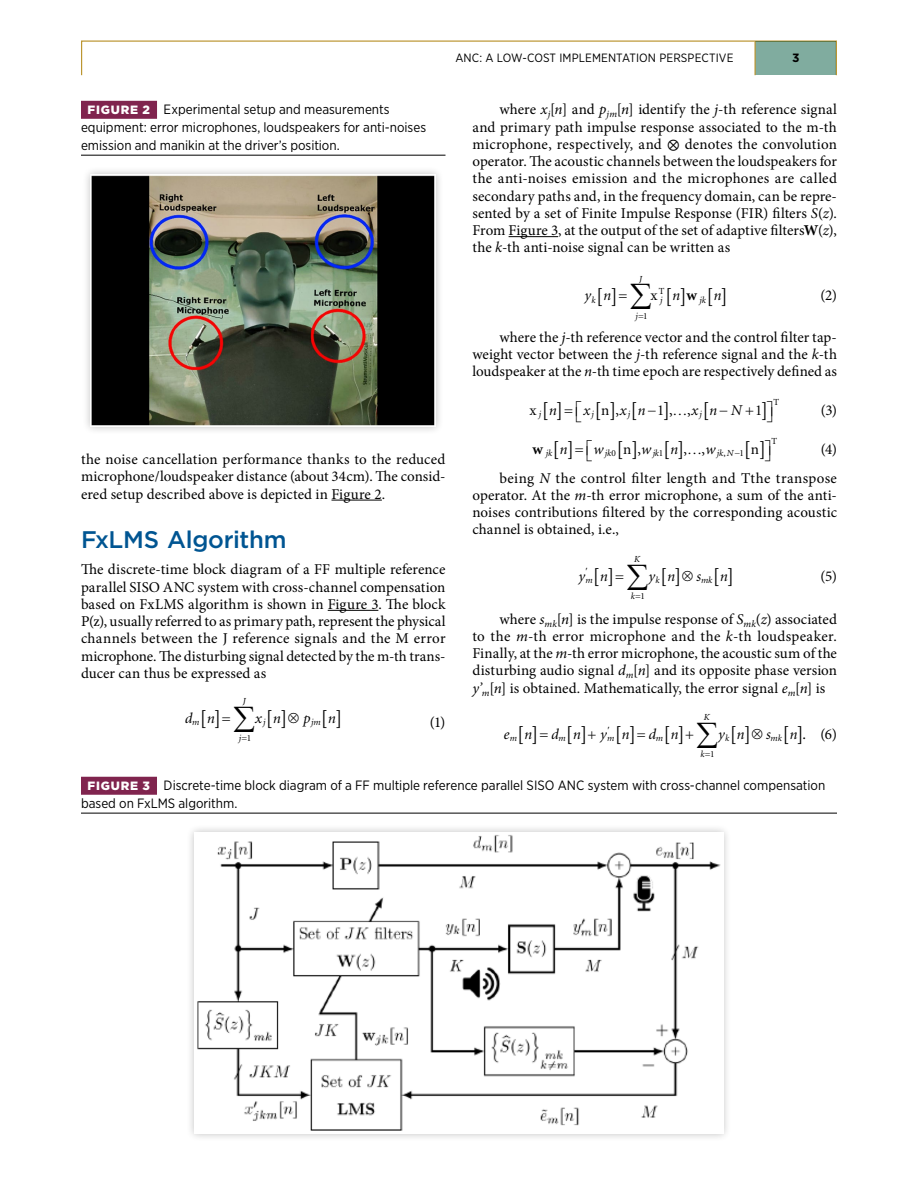
<style>
.page{position:relative;width:918px;height:1188px;background:#fff}
.page>*{position:absolute;margin:0;border:0;box-sizing:border-box;transform-origin:0 0}
.t1{font:500 24px "Gotham";letter-spacing:-.015em;color:#005592}
.t2{font:15px/17.2px "Minion Pro";letter-spacing:.005em;color:#000;text-align:justify}
.t3{font:italic 15px "Minion";color:#000}
.t4{font:15px "Minion";color:#000}
.t5{font:13.5px/18px "Gotham Narrow";color:#000}
.t6{font:12px "Gotham Narrow";letter-spacing:.01em;color:#000}
.t7{font:700 12px "Gotham";color:#000}
.t8{font:italic 9.3px "Minion";letter-spacing:-.005em;color:#000}
.t9{font:9.3px "Minion";color:#000}
.s1{font-family:"Gotham";font-weight:900;font-size:12px;color:#fff}
.s2{font-style:italic}
.s3{font-family:"STIX General"}
.s4{font-weight:700}
.s5{font-weight:700;font-style:normal}
.s6{font-style:normal}
.s7{font-family:"Minion";font-style:italic}
.s8{font-family:"Minion"}
</style>
<div class="page">
<div style="left:756px;top:42px;width:80px;height:33px;background:#80ac9f"></div>
<hr style="left:754px;top:42px;width:2px;height:33px;background:#bc9632">
<hr style="left:331px;top:500px;width:51px;height:1px;background:#000">
<hr style="left:328px;top:610px;width:50px;height:1px;background:#000">
<hr style="left:509px;top:236px;width:49px;height:1px;background:#000">
<div style="left:82px;top:166px;width:362px;height:269px;background:#000;opacity:.25"></div>
<img style="left:91px;top:174px;width:345px;height:252px">
<div style="left:81px;top:101px;width:76px;height:18px;background:#80244e"></div>
<hr style="left:81px;top:155px;width:365px;height:1px;background:#000">
<div style="left:186px;top:824px;width:545px;height:318px;background:#000;opacity:.25"></div>
<img style="left:195px;top:832px;width:528px;height:302px">
<div style="left:81px;top:777px;width:76px;height:18px;background:#80244e"></div>
<hr style="left:81px;top:813px;width:756px;height:1px;background:#000">
<p class="t6" style="left:455px;top:51px;width:280px">ANC: A LOW-COST IMPLEMENTATION PERSPECTIVE</p>
<p class="t7" style="left:792px;top:50px;width:9px">3</p>
<p class="t5" style="left:81px;top:100px;width:347px;text-indent:6px"><span class="s1">FIGURE 2</span> Experimental setup and measurements equipment: error microphones, loudspeakers for anti-noises emission and manikin at the driver’s position.</p>
<p class="t2" style="left:472px;top:101px;width:366px;text-indent:27px">where <span class="s2">x</span><sub>j</sub>[<span class="s2">n</span>] and <span class="s2">p</span><sub>jm</sub>[<span class="s2">n</span>] identify the <span class="s2">j</span>-th reference signal and primary path impulse response associated to the m-th microphone, respectively, and <span class="s3">⊗</span> denotes the convolution operator. The acoustic channels between the loudspeakers for the anti-noises emission and the microphones are called secondary paths and, in the frequency domain, can be repre&shy;sented by a set of Finite Impulse Response (FIR) filters <span class="s2">S</span>(<span class="s2">z</span>).<br>From Figure 3, at the output of the set of adaptive filters<span class="s4">W</span>(<span class="s2">z</span>), the <span class="s2">k</span>-th anti-noise signal can be written as</p>
<p class="t3" style="left:584px;top:288px;width:28px">y n</p>
<p class="t8" style="left:639px;top:274px;width:5px">J</p>
<p class="t4" style="left:651px;top:288px;width:15px">x<sup>T</sup></p>
<p class="t2" style="left:821px;top:287px;width:18px">(2)</p>
<p class="t2" style="left:473px;top:328px;width:366px;text-indent:27px">where the <span class="s2">j</span>-th reference vector and the control filter tap&shy;weight vector between the <span class="s2">j</span>-th reference signal and the <span class="s2">k</span>-th loudspeaker at the <span class="s2">n</span>-th time epoch are respectively defined as</p>
<p class="t4" style="left:530px;top:403px;width:9px">x</p>
<p class="t4" style="left:601px;top:403px;width:45px">n ,<span class="s2">x n</span></p>
<p class="t4" style="left:657px;top:403px;width:86px">1, , <sub>j</sub><span class="s2">x n N</span></p>
<p class="t8" style="left:591px;top:295px;width:6px">k</p>
<p class="t3" style="left:672px;top:288px;width:27px">n <span class="s5">w</span></p>
<p class="t3" style="left:713px;top:288px;width:9px">n</p>
<p class="t8" style="left:635px;top:311px;width:4px">j</p>
<p class="t8" style="left:660px;top:295px;width:4px">j</p>
<p class="t8" style="left:699px;top:295px;width:8px">jk</p>
<p class="t9" style="left:643px;top:311px;width:6px">1</p>
<p class="t9" style="left:774px;top:397px;width:7px">T</p>
<p class="t4" style="left:755px;top:403px;width:9px">1</p>
<p class="t2" style="left:821px;top:402px;width:18px">(3)</p>
<p class="t3" style="left:548px;top:403px;width:9px">n</p>
<p class="t3" style="left:583px;top:403px;width:8px">x</p>
<p class="t8" style="left:627px;top:410px;width:4px">j</p>
<p class="t8" style="left:539px;top:410px;width:4px">j</p>
<p class="t8" style="left:591px;top:410px;width:4px">j</p>
<p class="t2" style="left:81px;top:451px;width:366px">the noise cancellation performance thanks to the reduced microphone/loudspeaker distance (about 34cm). The consid&shy;ered setup described above is depicted in Figure 2.</p>
<h1 class="t1" style="left:81px;top:524px;width:207px">FxLMS Algorithm</h1>
<p class="t2" style="left:81px;top:561px;width:366px">The discrete-time block diagram of a FF multiple reference parallel SISO ANC system with cross-channel compensation based on FxLMS algorithm is shown in Figure 3. The block P(z), usually referred to as primary path, represent the physical channels between the J reference signals and the M error microphone. The disturbing signal detected by the m-th trans&shy;ducer can thus be expressed as</p>
<p class="t3" style="left:185px;top:711px;width:31px">d n</p>
<p class="t8" style="left:192px;top:718px;width:9px">m</p>
<p class="t8" style="left:242px;top:697px;width:5px">J</p>
<p class="t3" style="left:254px;top:711px;width:27px">x n</p>
<p class="t3" style="left:303px;top:711px;width:34px">p n</p>
<p class="t2" style="left:430px;top:714px;width:17px">(1)</p>
<p class="t8" style="left:263px;top:718px;width:4px">j</p>
<p class="t8" style="left:311px;top:718px;width:11px">jm</p>
<p class="t8" style="left:239px;top:733px;width:4px">j</p>
<p class="t9" style="left:247px;top:733px;width:6px">1</p>
<p class="t9" style="left:771px;top:436px;width:7px">T</p>
<p class="t2" style="left:500px;top:435px;width:339px;line-height:28.5px;text-align:right">(4)<br>being <span class="s2">N</span> the control filter length and Tthe transpose</p>
<p class="t2" style="left:472px;top:487px;width:366px">operator. At the <span class="s2">m</span>-th error microphone, a sum of the anti&shy;noises contributions filtered by the corresponding acoustic channel is obtained, i.e.,</p>
<p class="t3" style="left:578px;top:569px;width:31px">y n</p>
<p class="t8" style="left:532px;top:449px;width:36px"><sup>w</sup>jk <sup>n</sup></p>
<p class="t8" style="left:593px;top:449px;width:24px"><sup>w</sup>jk<span class="s6">0</span></p>
<p class="t4" style="left:623px;top:442px;width:29px">n ,<span class="s2">w</span></p>
<p class="t4" style="left:670px;top:442px;width:37px"><span class="s2">n</span> , ,</p>
<p class="t8" style="left:652px;top:449px;width:12px">jk<span class="s6">1</span></p>
<p class="t8" style="left:705px;top:449px;width:29px"><sup>w</sup>jk N</p>
<p class="t9" style="left:740px;top:449px;width:6px">1</p>
<p class="t4" style="left:751px;top:442px;width:10px">n</p>
<p class="t9" style="left:724px;top:449px;width:4px">,</p>
<p class="t8" style="left:634px;top:555px;width:8px">K</p>
<p class="t2" style="left:821px;top:568px;width:18px">(5)</p>
<p class="t2" style="left:473px;top:610px;width:366px;text-indent:27px">where <span class="s2">s</span><sub>mk</sub>[<span class="s2">n</span>] is the impulse response of <span class="s2">S</span><sub>mk</sub>(<span class="s2">z</span>) associated to the <span class="s2">m</span>-th error microphone and the <span class="s2">k</span>-th loudspeaker.<br>Finally, at the <span class="s2">m</span>-th error microphone, the acoustic sum of the disturbing audio signal <span class="s2">d</span><sub>m</sub>[<span class="s2">n</span>] and its opposite phase version <span class="s2">y’</span><sub>m</sub>[<span class="s2">n</span>] is obtained. Mathematically, the error signal <span class="s2">e</span><sub>m</sub>[<span class="s2">n</span>] is</p>
<p class="t3" style="left:503px;top:727px;width:30px">e n</p>
<p class="t8" style="left:509px;top:734px;width:9px">m</p>
<p class="t8" style="left:558px;top:734px;width:9px">m</p>
<p class="t8" style="left:607px;top:734px;width:9px">m</p>
<p class="t8" style="left:656px;top:734px;width:9px">m</p>
<p class="t8" style="left:585px;top:576px;width:9px">m</p>
<p class="t3" style="left:648px;top:569px;width:28px">y n</p>
<p class="t3" style="left:696px;top:569px;width:6px">s</p>
<p class="t3" style="left:719px;top:569px;width:9px">n</p>
<p class="t8" style="left:630px;top:592px;width:6px">k</p>
<p class="t8" style="left:655px;top:576px;width:6px">k</p>
<p class="t8" style="left:701px;top:576px;width:13px">mk</p>
<p class="t9" style="left:640px;top:592px;width:6px">1</p>
<p class="t8" style="left:704px;top:713px;width:8px">K</p>
<p class="t3" style="left:551px;top:727px;width:31px">d n</p>
<p class="t3" style="left:600px;top:727px;width:31px">y n</p>
<p class="t3" style="left:648px;top:727px;width:31px">d n</p>
<p class="t3" style="left:718px;top:727px;width:28px">y n</p>
<p class="t3" style="left:765px;top:727px;width:6px">s</p>
<p class="t2" style="left:789px;top:726px;width:49px"><span class="s7">n</span> <span class="s8">.</span> (6)</p>
<p class="t8" style="left:700px;top:750px;width:6px">k</p>
<p class="t8" style="left:725px;top:734px;width:6px">k</p>
<p class="t8" style="left:770px;top:734px;width:13px">mk</p>
<p class="t9" style="left:710px;top:750px;width:6px">1</p>
<p class="t5" style="left:81px;top:776px;width:746px;text-indent:6px"><span class="s1">FIGURE 3</span> Discrete-time block diagram of a FF multiple reference parallel SISO ANC system with cross-channel compensation based on FxLMS algorithm.</p>
</div>
